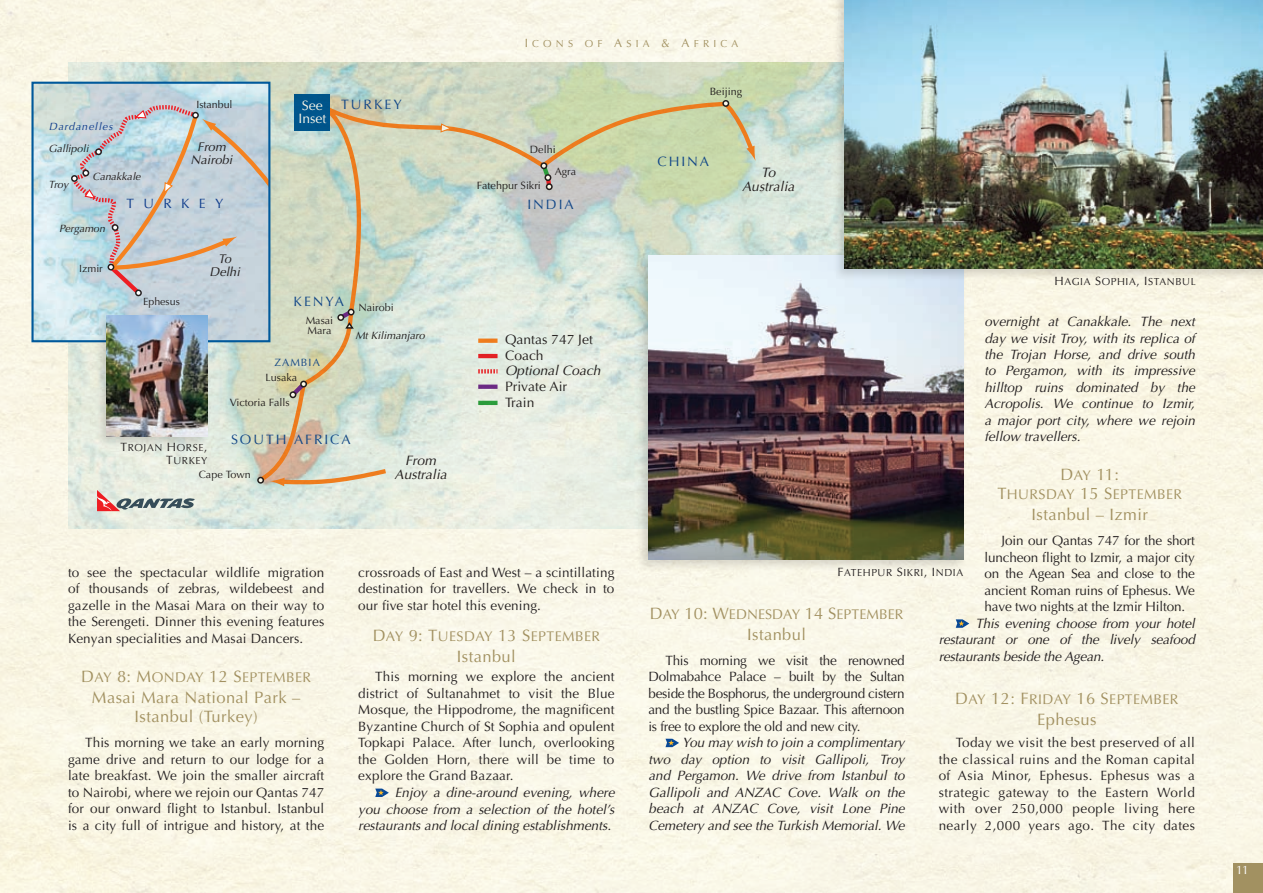
<style>
.page{position:relative;width:1263px;height:893px;background:#fff}
.page>*{position:absolute;margin:0;border:0;box-sizing:border-box;transform-origin:0 0}
.t1{font:16.5px/19.5px "Optima";letter-spacing:.025em;color:#a29161;text-align:center}
.t2{font:16.5px "Optima SC850";color:#a29161}
.t3{font:14.1px "Optima SC850";letter-spacing:.03em;color:#a29161}
.t4{font:14.1px "Optima SC850";letter-spacing:.005em;color:#a29161}
.t5{font:italic 13.65px/13.6px "Optima";color:#231f20;text-align:center}
.t6{font:13.65px "Optima";letter-spacing:.14em;color:#134994}
.t7{font:13.65px "Optima";color:#231f20}
.t8{font:13.65px/12.9px "Optima";color:#fff}
.t9{font:13.5px/16.5px "Optima";letter-spacing:.01em;color:#231f20;text-align:justify}
.t10{font:italic 13.5px/16.5px "Optima";color:#231f20;text-align:justify}
.t11{font:13.5px "Optima";letter-spacing:.68em;color:#103d8c}
.t12{font:italic 12.6px/12.6px "Optima";color:#231f20;text-align:center}
.t13{font:12px "Optima SC850";color:#fff}
.t14{font:10.65px/9.8px "Optima";color:#231f20}
.t15{font:italic 10.65px "Optima";color:#231f20}
.t16{font:10.65px "Optima";letter-spacing:.1em;color:#134994}
.t17{font:italic 10.5px "Optima";color:#231f20}
.t18{font:10.5px "Optima";color:#231f20}
.t19{font:italic 10.5px "Optima";letter-spacing:.08em;color:#103d8c}
.t20{font:10.2px/13.5px "Optima SC850";letter-spacing:.06em;color:#231f20;text-align:right}
.t21{font:10.2px "Optima SC850";letter-spacing:.41em;color:#a29161}
.s1{font-size:12px}
.s2{font-size:16.5px}
.s3{font-size:14.1px}
</style>
<div class="page">
<svg style="left:375px;top:789px;width:14px;height:8px"></svg>
<svg style="left:665px;top:739px;width:14px;height:8px"></svg>
<svg style="left:956px;top:619px;width:13px;height:9px"></svg>
<div style="left:1233px;top:863px;width:30px;height:30px;background:#a29161"></div>
<img style="left:68px;top:63px;width:764px;height:466px">
<svg style="left:259px;top:100px;width:498px;height:386px"></svg>
<hr style="left:478px;top:354px;width:19px;height:4px;background:#e9232a">
<svg style="left:478px;top:339px;width:19px;height:4px"></svg>
<svg style="left:478px;top:385px;width:19px;height:4px"></svg>
<svg style="left:478px;top:369px;width:19px;height:4px"></svg>
<hr style="left:478px;top:401px;width:19px;height:4px;background:#2b9d3c">
<svg style="left:440px;top:123px;width:13px;height:10px"></svg>
<div style="left:294px;top:94px;width:36px;height:37px;background:#00558c"></div>
<div style="left:257px;top:477px;width:7px;height:7px;border:2px solid #231f20;border-radius:50%"></div>
<svg style="left:287px;top:378px;width:23px;height:23px"></svg>
<div style="left:300px;top:381px;width:7px;height:6px;border:2px solid #231f20;border-radius:50%"></div>
<svg style="left:335px;top:306px;width:22px;height:23px"></svg>
<div style="left:722px;top:100px;width:7px;height:7px;border:2px solid #231f20;border-radius:50%"></div>
<svg style="left:538px;top:160px;width:16px;height:32px"></svg>
<div style="left:546px;top:183px;width:7px;height:7px;border:2px solid #231f20;border-radius:50%"></div>
<svg style="left:270px;top:466px;width:121px;height:20px"></svg>
<div style="left:635px;top:251px;width:332px;height:321px;background:#231f20;opacity:.17"></div>
<img style="left:648px;top:255px;width:315px;height:305px">
<svg style="left:97px;top:490px;width:98px;height:21px"></svg>
<img style="left:34px;top:85px;width:233px;height:254px">
<div style="left:71px;top:175px;width:7px;height:7px;border:1px solid #231f20;border-radius:50%"></div>
<svg style="left:72px;top:100px;width:195px;height:199px"></svg>
<div style="left:31px;top:82px;width:239px;height:260px;border:2px solid #00599b"></div>
<div style="left:94px;top:311px;width:118px;height:138px;background:#231f20;opacity:.17"></div>
<img style="left:106px;top:315px;width:101px;height:122px">
<div style="left:832px;top:0;width:431px;height:281px;background:#231f20;opacity:.17"></div>
<img style="left:845px;top:0;width:418px;height:269px">
<p class="t19" style="left:49px;top:121px;width:65px">Dardanelles</p>
<p class="t17" style="left:48px;top:142px;width:42px">Gallipoli</p>
<p class="t17" style="left:49px;top:178px;width:21px">Troy</p>
<p class="t17" style="left:93px;top:170px;width:50px">Canakkale</p>
<p class="t18" style="left:196px;top:99px;width:38px">Istanbul</p>
<p class="t12" style="left:191px;top:141px;width:43px">From<br>Nairobi</p>
<p class="t17" style="left:59px;top:223px;width:48px">Pergamon</p>
<p class="t18" style="left:79px;top:263px;width:25px">Izmir</p>
<p class="t11" style="left:127px;top:196px;width:98px">TURKEY</p>
<p class="t18" style="left:143px;top:295px;width:38px">Ephesus</p>
<p class="t12" style="left:209px;top:253px;width:32px">To<br>Delhi</p>
<p class="t8" style="left:298px;top:99px;width:29px">See<br>Inset</p>
<p class="t6" style="left:341px;top:96px;width:62px">TURKEY</p>
<p class="t6" style="left:294px;top:293px;width:52px">KENYA</p>
<p class="t14" style="left:358px;top:303px;width:37px">Nairobi</p>
<p class="t21" style="left:525px;top:38px;width:215px"><span class="s1">I</span>CONS OF <span class="s1">A</span>SI A <span class="s1">&amp; A</span>FRI CA</p>
<p class="t14" style="left:530px;top:144px;width:27px">Delhi</p>
<p class="t14" style="left:477px;top:180px;width:66px">Fatehpur Sikri</p>
<p class="t14" style="left:555px;top:167px;width:23px">Agra</p>
<p class="t6" style="left:527px;top:197px;width:48px">INDIA</p>
<p class="t14" style="left:710px;top:86px;width:34px">Beijing</p>
<p class="t6" style="left:657px;top:153px;width:53px">CHINA</p>
<p class="t5" style="left:742px;top:166px;width:54px">To<br>Australia</p>
<p class="t20" style="left:1054px;top:275px;width:142px"><span class="s1">H</span>AGIA <span class="s1">S</span>OPHIA<span class="s1">, I</span>STANBUL</p>
<p class="t14" style="left:306px;top:316px;width:29px">Masai<br>Mara</p>
<p class="t16" style="left:274px;top:356px;width:47px">ZAMBIA</p>
<p class="t14" style="left:266px;top:373px;width:33px">Lusaka</p>
<p class="t14" style="left:230px;top:398px;width:61px">Victoria Falls</p>
<p class="t15" style="left:355px;top:329px;width:71px">Mt Kilimanjaro</p>
<p class="t20" style="left:120px;top:441px;width:89px"><span class="s1">T</span>ROJAN <span class="s1">H</span> ORSE<span class="s1">,<br>T</span>URKEY</p>
<p class="t6" style="left:231px;top:431px;width:121px">SOUTH AFRICA</p>
<p class="t14" style="left:199px;top:470px;width:54px">Cape Town</p>
<p class="t5" style="left:394px;top:454px;width:54px">From<br>Australia</p>
<p class="t7" style="left:505px;top:332px;width:89px">Qantas 747 Jet</p>
<p class="t7" style="left:505px;top:378px;width:64px">Private Air</p>
<p class="t7" style="left:505px;top:347px;width:40px">Coach</p>
<p class="t5" style="left:505px;top:364px;width:97px">Optional Coach</p>
<p class="t7" style="left:505px;top:394px;width:31px">Train</p>
<p class="t9" style="left:68px;top:564px;width:258px">to see the spectacular wildlife migration of thousands of zebras, wildebeest and gazelle in the Masai Mara on their way to the Serengeti. Dinner this evening features Kenyan specialities and Masai Dancers.</p>
<p class="t3" style="left:81px;top:669px;width:232px"><span class="s2">D</span>AY <span class="s2">8: M</span>ONDAY <span class="s2">12 S</span>EPTEMBER</p>
<p class="t1" style="left:92px;top:688px;width:210px">Masai Mara National Park –<br>Istanbul (Turkey)</p>
<p class="t9" style="left:68px;top:735px;width:258px;text-indent:17px">This morning we take an early morning game drive and return to our lodge for a late breakfast. We join the smaller aircraft to Nairobi, where we rejoin our Qantas 747 for our onward flight to Istanbul. Istanbul is a city full of intrigue and history, at the</p>
<p class="t9" style="left:358px;top:564px;width:258px">crossroads of East and West – a scintillating destination for travellers. We check in to our five star hotel this evening.</p>
<p class="t3" style="left:373px;top:628px;width:229px"><span class="s2">D</span>AY <span class="s2">9: T</span>UESDAY <span class="s2">13 S</span>EPTEMBER</p>
<p class="t1" style="left:457px;top:646px;width:60px">Istanbul</p>
<p class="t9" style="left:358px;top:669px;width:258px;text-indent:17px">This morning we explore the ancient district of Sultanahmet to visit the Blue Mosque, the Hippodrome, the magnificent Byzantine Church of St Sophia and opulent Topkapi Palace. After lunch, overlooking the Golden Horn, there will be time to explore the Grand Bazaar.</p>
<p class="t10" style="left:358px;top:784px;width:258px;text-indent:37px">Enjoy a dine-around evening, where you choose from a selection of the hotel’s restaurants and local dining establishments.</p>
<p class="t10" style="left:984px;top:313px;width:212px">overnight at Canakkale. The next day we visit Troy, with its replica of the Trojan Horse, and drive south to Pergamon, with its impressive hilltop ruins dominated by the Acropolis. We continue to Izmir, a major port city, where we rejoin fellow travellers.</p>
<p class="t2" style="left:1060px;top:465px;width:60px">D<span class="s3">AY</span> 11:</p>
<p class="t3" style="left:997px;top:486px;width:186px"><span class="s2">T</span>HURSDAY <span class="s2">15 S</span>EPTEMBER</p>
<p class="t1" style="left:1031px;top:505px;width:118px">Istanbul – Izmir</p>
<p class="t9" style="left:984px;top:533px;width:212px;text-indent:17px">Join our Qantas 747 for the short luncheon flight to Izmir, a major city on the Agean Sea and close to the ancient Roman ruins of Ephesus. We have two nights at the Izmir Hilton.</p>
<p class="t10" style="left:939px;top:615px;width:258px;text-indent:37px">This evening choose from your hotel restaurant or one of the lively seafood restaurants beside the Agean.</p>
<p class="t3" style="left:955px;top:691px;width:225px"><span class="s2">D</span>AY <span class="s2">12: F</span>RI DAY <span class="s2">16 S</span>EPTEMBER</p>
<p class="t1" style="left:1037px;top:709px;width:61px">Ephesus</p>
<p class="t9" style="left:939px;top:735px;width:258px;text-indent:17px">Today we visit the best preserved of all the classical ruins and the Roman capital of Asia Minor, Ephesus. Ephesus was a strategic gateway to the Eastern World with over 250,000 people living here nearly 2,000 years ago. The city dates</p>
<p class="t20" style="left:837px;top:566px;width:127px"><span class="s1">F</span>ATEHPUR <span class="s1">S</span>IKRI<span class="s1">, I</span>NDIA</p>
<p class="t4" style="left:650px;top:606px;width:255px"><span class="s2">D</span>AY <span class="s2">10: W</span>EDNESDAY <span class="s2">14 S</span>EPTEMBER</p>
<p class="t1" style="left:747px;top:624px;width:60px">Istanbul</p>
<p class="t9" style="left:648px;top:652px;width:258px;text-indent:17px">This morning we visit the renowned Dolmabahce Palace – built by the Sultan beside the Bosphorus, the underground cistern and the bustling Spice Bazaar. This afternoon is free to explore the old and new city.</p>
<p class="t10" style="left:648px;top:734px;width:258px;text-indent:34px">You may wish to join a complimentary two day option to visit Gallipoli, Troy and Pergamon. We drive from Istanbul to Gallipoli and ANZAC Cove. Walk on the beach at ANZAC Cove, visit Lone Pine Cemetery and see the Turkish Memorial. We</p>
<p class="t13" style="left:1236px;top:863px;width:14px">11</p>
</div>
